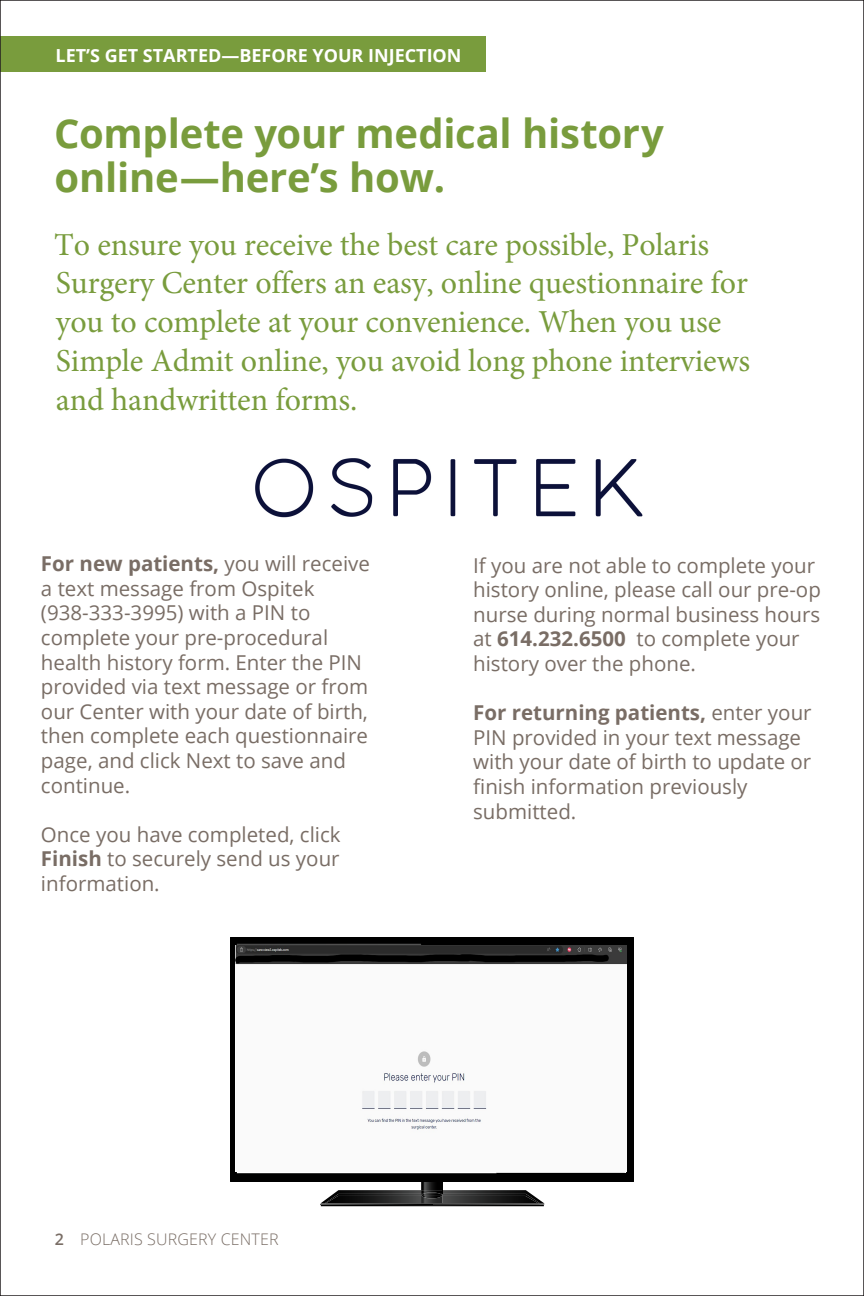
<style>
.page{position:relative;width:864px;height:1296px;background:#fff}
.page>*{position:absolute;margin:0;border:0;box-sizing:border-box;transform-origin:0 0}
.t1{font:700 40px/44px "Open Sans";letter-spacing:-.005em;color:#799c3d}
.t2{font:32px/38.8px "Minion Pro";letter-spacing:-.005em;color:#799c3d}
.t3{font:20.4px/24.6px "Open Sans";color:#796d65}
.body_2{font:700 18px "Open Sans";color:#fff}
.t4{font:300 16px "Open Sans";letter-spacing:.01em;color:#796d65}
.s1{font-weight:700}
.s2{font-weight:600}
</style>
<div class="page">
<div style="left:0;top:36px;width:486px;height:36px;background:#799c3d"></div>
<svg style="left:318px;top:1181px;width:229px;height:26px"></svg>
<svg style="left:231px;top:938px;width:402px;height:243px;background:#0a0a0a"></svg>
<hr style="left:239px;top:1172px;width:386px;height:1px;background:#606568">
<img style="left:633px;top:938px;width:1px;height:243px">
<hr style="left:496px;top:1172px;width:129px;height:1px;background:#dcdcdc">
<img style="left:255px;top:458px;width:388px;height:60px">
<img style="left:235px;top:945px;width:391px;height:227px">
<p class="body_2" style="left:56px;top:43px;width:408px">LET’S GET STARTED—BEFORE YOUR INJECTION</p>
<h1 class="t1" style="left:54px;top:110px;width:611px">Complete your medical history online—here’s how.</h1>
<h2 class="t2" style="left:54px;top:225px;width:697px">To ensure you receive the best care possible, Polaris Surgery Center offers an easy, online questionnaire for you to complete at your convenience. When you use Simple Admit online, you avoid long phone interviews and handwritten forms.</h2>
<p class="t3" style="left:41px;top:551px;width:331px"><span class="s1">For new patients,</span> you will receive a text message from Ospitek (938-333-3995) with a PIN to complete your pre-procedural health history form. Enter the PIN provided via text message or from our Center with your date of birth, then complete each questionnaire page, and click Next to save and continue.</p>
<p class="t3" style="left:41px;top:822px;width:301px;text-align:justify">Once you have completed, click <span class="s1">Finish</span> to securely send us your information.</p>
<p class="t3" style="left:473px;top:552px;width:349px">If you are not able to complete your history online, please call our pre-op nurse during normal business hours at <span class="s1">614.232.6500</span> to complete your history over the phone.</p>
<p class="t3" style="left:473px;top:700px;width:340px"><span class="s1">For returning patients,</span> enter your<br>PIN provided in your text message with your date of birth to update or finish information previously submitted.</p>
<p class="t4" style="left:55px;top:1228px;width:225px"><span class="s2">2</span> POLARIS SURGERY CENTER</p>
</div>
